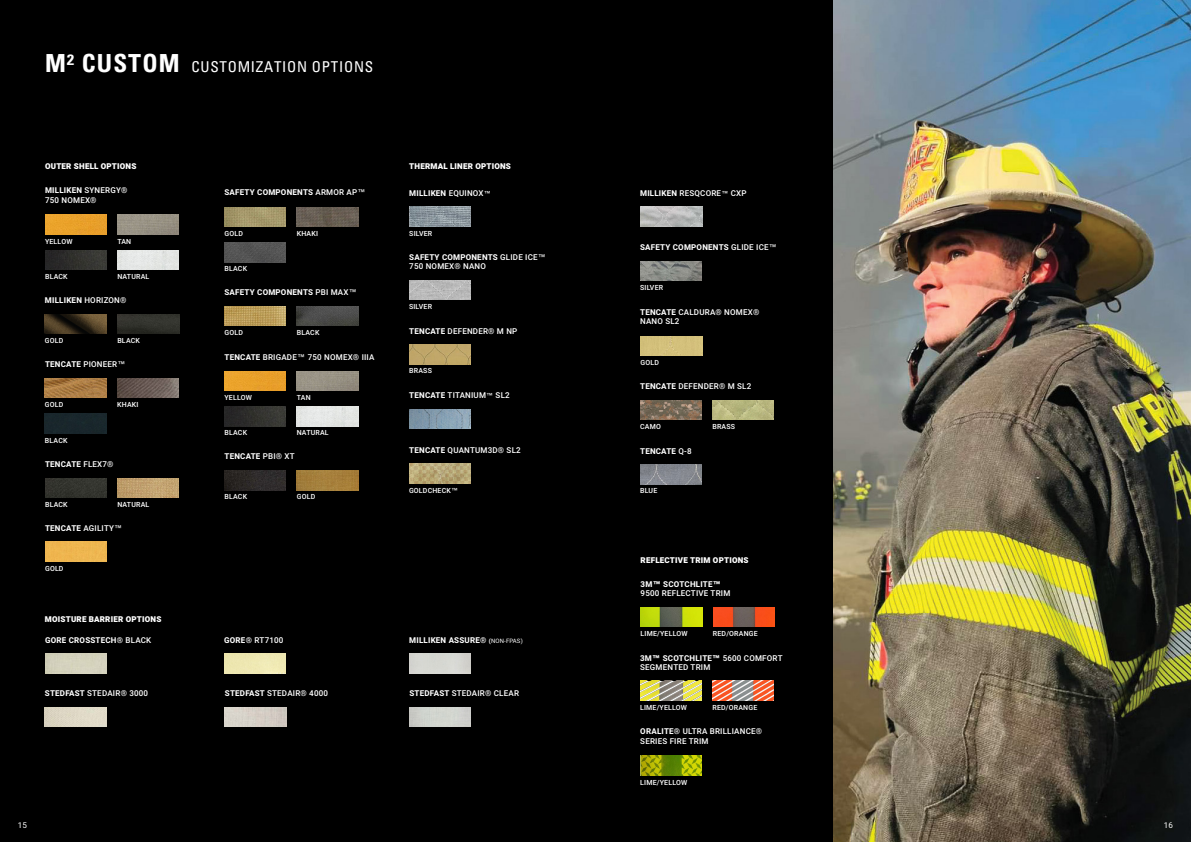
<style>
.page{position:relative;width:1191px;height:842px;background:#fff}
.page>*{position:absolute;margin:0;border:0;box-sizing:border-box;transform-origin:0 0}
.t1{font:condensed 15px "Univers";letter-spacing:.05em;color:#fff}
.t2{font:500 8px/9.6px "Heebo";letter-spacing:.025em;color:#fff}
.t3{font:700 8px "Heebo";letter-spacing:.025em;color:#fff}
.t4{font:900 8px "Heebo";letter-spacing:.025em;color:#fff}
.t5{font:8px "Heebo";color:#fff}
.t6{font:500 7px "Heebo";letter-spacing:.025em;color:#fff}
.s1{font-weight:700;font-size:25px}
.s2{font-weight:700}
.s3{font-weight:500}
.s4{font-family:"Helvetica";font-weight:400}
.s5{font-family:"Helvetica";font-weight:400;font-size:7px}
.s6{font-size:6px}
.s7{font-weight:400;font-size:6px}
.s8{font-family:"Helvetica";font-weight:700}
</style>
<div class="page">
<div style="left:0;top:0;width:1071px;height:842px;background:#000"></div>
<img style="left:45px;top:215px;width:61px;height:19px">
<img style="left:224px;top:207px;width:62px;height:20px">
<img style="left:45px;top:542px;width:61px;height:19px">
<img style="left:45px;top:314px;width:61px;height:20px">
<img style="left:45px;top:250px;width:61px;height:20px">
<img style="left:224px;top:243px;width:62px;height:19px">
<img style="left:117px;top:215px;width:62px;height:19px">
<img style="left:297px;top:207px;width:61px;height:20px">
<img style="left:224px;top:306px;width:62px;height:20px">
<img style="left:297px;top:306px;width:61px;height:20px">
<img style="left:117px;top:250px;width:62px;height:20px">
<img style="left:45px;top:478px;width:61px;height:20px">
<img style="left:117px;top:478px;width:62px;height:20px">
<img style="left:224px;top:471px;width:62px;height:19px">
<img style="left:297px;top:471px;width:61px;height:19px">
<img style="left:224px;top:371px;width:62px;height:20px">
<img style="left:224px;top:407px;width:62px;height:19px">
<img style="left:297px;top:371px;width:61px;height:20px">
<img style="left:297px;top:407px;width:61px;height:19px">
<img style="left:224px;top:654px;width:62px;height:19px">
<img style="left:409px;top:654px;width:61px;height:19px">
<img style="left:45px;top:707px;width:61px;height:20px">
<img style="left:45px;top:654px;width:61px;height:19px">
<img style="left:225px;top:707px;width:61px;height:20px">
<img style="left:409px;top:707px;width:61px;height:20px">
<img style="left:45px;top:378px;width:61px;height:20px">
<img style="left:45px;top:414px;width:61px;height:20px">
<img style="left:117px;top:378px;width:62px;height:20px">
<img style="left:640px;top:607px;width:62px;height:20px">
<img style="left:713px;top:607px;width:62px;height:20px">
<img style="left:640px;top:756px;width:61px;height:19px">
<img style="left:409px;top:207px;width:61px;height:19px">
<img style="left:409px;top:280px;width:61px;height:20px">
<img style="left:409px;top:464px;width:61px;height:19px">
<img style="left:409px;top:345px;width:61px;height:19px">
<img style="left:409px;top:409px;width:61px;height:20px">
<img style="left:640px;top:681px;width:61px;height:19px">
<img style="left:712px;top:681px;width:62px;height:19px">
<img style="left:640px;top:400px;width:61px;height:20px">
<img style="left:640px;top:465px;width:61px;height:19px">
<img style="left:640px;top:336px;width:62px;height:20px">
<img style="left:640px;top:207px;width:62px;height:19px">
<img style="left:640px;top:261px;width:61px;height:20px">
<img style="left:712px;top:400px;width:62px;height:20px">
<img style="left:833px;top:0;width:358px;height:842px">
<img style="left:117px;top:314px;width:62px;height:20px">
<h1 class="t1" style="left:45px;top:57px;width:330px"><span class="s1">M² CUSTOM</span> CUSTOMIZATION OPTIONS</h1>
<p class="t4" style="left:45px;top:161px;width:93px">OUTER SHELL OPTIONS</p>
<p class="t2" style="left:45px;top:186px;width:84px"><span class="s2">MILLIKEN</span> SYNERGY®<br>750 NOMEX®</p>
<p class="t6" style="left:45px;top:236px;width:29px">YELLOW</p>
<p class="t6" style="left:117px;top:236px;width:15px">TAN</p>
<p class="t6" style="left:45px;top:272px;width:24px">BLACK</p>
<p class="t6" style="left:117px;top:272px;width:33px">NATURAL</p>
<p class="t3" style="left:45px;top:294px;width:83px">MILLIKEN <span class="s3">HORIZON®</span></p>
<p class="t6" style="left:45px;top:336px;width:20px">GOLD</p>
<p class="t6" style="left:117px;top:336px;width:24px">BLACK</p>
<p class="t3" style="left:45px;top:359px;width:82px">TENCATE <span class="s3">PIONEER</span><span class="s4">™</span></p>
<p class="t6" style="left:45px;top:400px;width:20px">GOLD</p>
<p class="t6" style="left:117px;top:400px;width:23px">KHAKI</p>
<p class="t6" style="left:45px;top:435px;width:24px">BLACK</p>
<p class="t3" style="left:45px;top:458px;width:70px">TENCATE <span class="s3">FLEX7®</span></p>
<p class="t6" style="left:45px;top:499px;width:24px">BLACK</p>
<p class="t6" style="left:117px;top:499px;width:33px">NATURAL</p>
<p class="t3" style="left:45px;top:522px;width:79px">TENCATE <span class="s3">AGILITY</span><span class="s4">™</span></p>
<p class="t6" style="left:45px;top:563px;width:20px">GOLD</p>
<p class="t4" style="left:45px;top:613px;width:118px">MOISTURE BARRIER OPTIONS</p>
<p class="t3" style="left:224px;top:187px;width:142px">SAFETY COMPONENTS <span class="s3">ARMOR AP</span><span class="s4">™</span></p>
<p class="t6" style="left:224px;top:229px;width:20px">GOLD</p>
<p class="t6" style="left:224px;top:264px;width:24px">BLACK</p>
<p class="t6" style="left:297px;top:229px;width:23px">KHAKI</p>
<p class="t3" style="left:224px;top:287px;width:134px">SAFETY COMPONENTS <span class="s3">PBI MAX</span><span class="s4">™</span></p>
<p class="t6" style="left:224px;top:328px;width:20px">GOLD</p>
<p class="t6" style="left:297px;top:328px;width:24px">BLACK</p>
<p class="t2" style="left:224px;top:352px;width:151px"><span class="s2">TENCATE</span> BRIGADE<span class="s4">™</span> 750 NOMEX® IIIA</p>
<p class="t6" style="left:224px;top:393px;width:29px">YELLOW</p>
<p class="t6" style="left:297px;top:393px;width:15px">TAN</p>
<p class="t6" style="left:224px;top:428px;width:24px">BLACK</p>
<p class="t6" style="left:297px;top:428px;width:33px">NATURAL</p>
<p class="t3" style="left:224px;top:451px;width:72px">TENCATE <span class="s3">PBI® XT</span></p>
<p class="t6" style="left:224px;top:492px;width:24px">BLACK</p>
<p class="t6" style="left:297px;top:492px;width:20px">GOLD</p>
<p class="t4" style="left:409px;top:161px;width:103px">THERMAL LINER OPTIONS</p>
<p class="t3" style="left:409px;top:188px;width:83px">MILLIKEN <span class="s3">EQUINOX</span><span class="s5">™</span></p>
<p class="t6" style="left:409px;top:228px;width:25px">SILVER</p>
<p class="t2" style="left:409px;top:252px;width:138px"><span class="s2">SAFETY COMPONENTS</span> GLIDE ICE<span class="s4">™<br></span>750 NOMEX® NANO</p>
<p class="t6" style="left:409px;top:302px;width:25px">SILVER</p>
<p class="t2" style="left:409px;top:326px;width:110px"><span class="s2">TENCATE</span> DEFENDER® M NP</p>
<p class="t6" style="left:409px;top:366px;width:24px">BRASS</p>
<p class="t2" style="left:409px;top:391px;width:102px"><span class="s2">TENCATE</span> TITANIUM<span class="s5">™</span> SL2</p>
<p class="t2" style="left:409px;top:445px;width:113px"><span class="s2">TENCATE</span> QUANTUM3D® SL2</p>
<p class="t6" style="left:409px;top:486px;width:51px">GOLDCHECK<span class="s4">™</span></p>
<p class="t3" style="left:45px;top:634px;width:108px">GORE CROSSTECH® <span class="s3">BLACK</span></p>
<p class="t2" style="left:224px;top:635px;width:61px"><span class="s2">GORE®</span> RT7100</p>
<p class="t3" style="left:409px;top:634px;width:115px">MILLIKEN ASSURE® <span class="s6">(</span><span class="s7">NON-FPAS)</span></p>
<p class="t2" style="left:45px;top:688px;width:105px"><span class="s2">STEDFAST</span> STEDAIR® 3000</p>
<p class="t2" style="left:225px;top:688px;width:105px"><span class="s2">STEDFAST</span> STEDAIR® 4000</p>
<p class="t2" style="left:409px;top:688px;width:111px"><span class="s2">STEDFAST</span> STEDAIR® CLEAR</p>
<p class="t5" style="left:18px;top:819px;width:11px">15</p>
<p class="t2" style="left:640px;top:188px;width:108px"><span class="s2">MILLIKEN</span> RESQCORE<span class="s5">™</span> CXP</p>
<p class="t3" style="left:640px;top:242px;width:138px">SAFETY COMPONENTS <span class="s3">GLIDE ICE</span><span class="s4">™</span></p>
<p class="t6" style="left:640px;top:283px;width:25px">SILVER</p>
<p class="t2" style="left:640px;top:307px;width:121px"><span class="s2">TENCATE</span> CALDURA® NOMEX®<br>NANO SL2</p>
<p class="t6" style="left:640px;top:358px;width:20px">GOLD</p>
<p class="t2" style="left:640px;top:381px;width:113px"><span class="s2">TENCATE</span> DEFENDER® M SL2</p>
<p class="t6" style="left:640px;top:421px;width:22px">CAMO</p>
<p class="t3" style="left:640px;top:445px;width:53px">TENCATE <span class="s3">Q-8</span></p>
<p class="t6" style="left:640px;top:486px;width:19px">BLUE</p>
<p class="t6" style="left:712px;top:421px;width:24px">BRASS</p>
<p class="t4" style="left:640px;top:555px;width:109px">REFLECTIVE TRIM OPTIONS</p>
<p class="t2" style="left:640px;top:579px;width:91px"><span class="s2">3M</span><span class="s8">™</span> <span class="s2">SCOTCHLITE</span><span class="s8">™<br></span>9500 REFLECTIVE TRIM</p>
<p class="t6" style="left:640px;top:628px;width:48px">LIME/YELLOW</p>
<p class="t6" style="left:713px;top:628px;width:46px">RED/ORANGE</p>
<p class="t2" style="left:640px;top:653px;width:144px"><span class="s2">3M</span><span class="s8">™</span> <span class="s2">SCOTCHLITE</span><span class="s8">™</span> 5600 COMFORT<br>SEGMENTED TRIM</p>
<p class="t6" style="left:640px;top:702px;width:48px">LIME/YELLOW</p>
<p class="t6" style="left:712px;top:702px;width:46px">RED/ORANGE</p>
<p class="t2" style="left:640px;top:727px;width:123px"><span class="s2">ORALITE®</span> ULTRA BRILLIANCE®<br>SERIES FIRE TRIM</p>
<p class="t6" style="left:640px;top:777px;width:48px">LIME/YELLOW</p>
<p class="t5" style="left:1164px;top:819px;width:11px">16</p>
</div>
